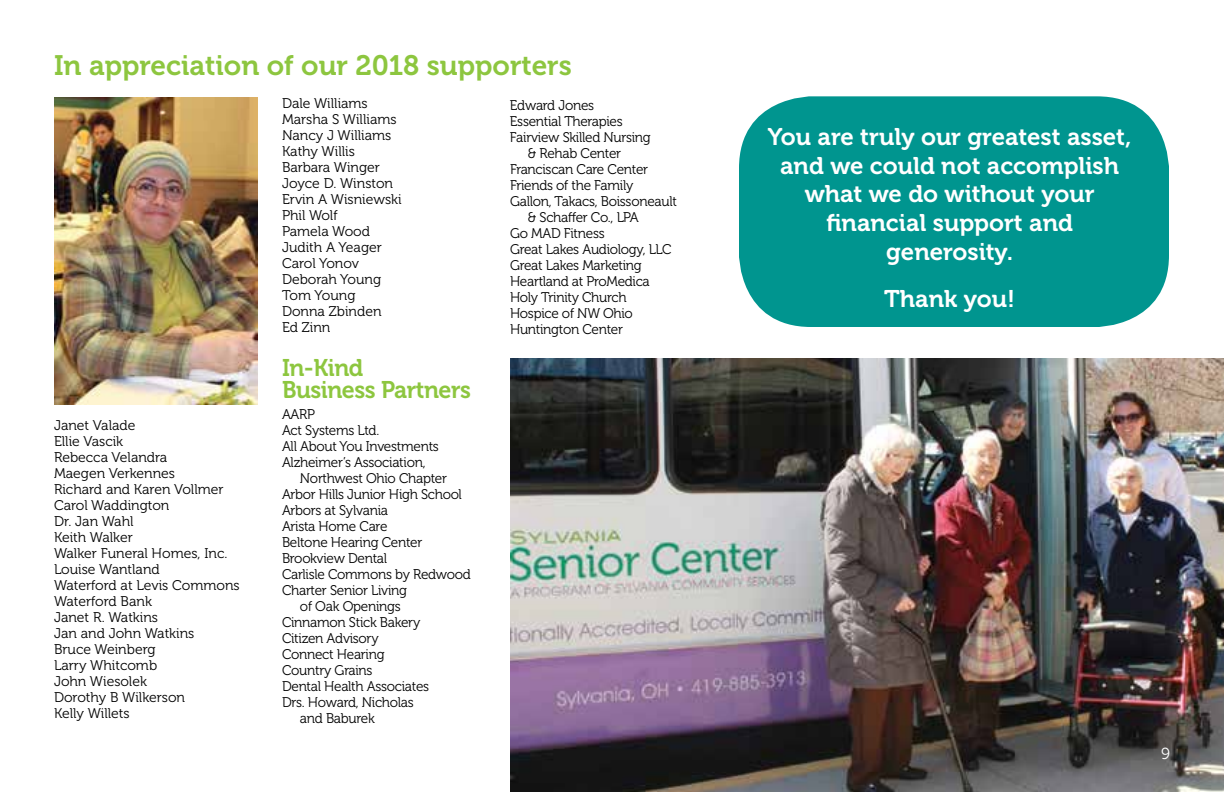
<style>
.page{position:relative;width:1224px;height:792px;background:#fff}
.page>*{position:absolute;margin:0;border:0;box-sizing:border-box;transform-origin:0 0}
.t1{font:28px "Museo 700";color:#8dc63f}
.t2{font:24px/28.8px "Museo 700";color:#fff;text-align:center}
.t3{font:24px/22px "Museo 700";letter-spacing:-.02em;color:#8dc63f}
.t4{font:16px "Museo 300";color:#fff}
.t5{font:14px "Museo 300";letter-spacing:-.02em;color:#000}
.t6{font:14px/16px "Museo 300";color:#000}
</style>
<div class="page">
<img style="left:510px;top:359px;width:714px;height:433px">
<div style="left:739px;top:96px;width:430px;height:231px;background:#00958f;border-radius:72px"></div>
<img style="left:54px;top:97px;width:204px;height:307px">
<h1 class="t1" style="left:54px;top:50px;width:519px">In appreciation of our 2018 supporters</h1>
<p class="t6" style="left:54px;top:418px;width:187px">Janet Valade<br>Ellie Vascik<br>Rebecca Velandra<br>Maegen Verkennes<br>Richard and Karen Vollmer<br>Carol Waddington<br>Dr. Jan Wahl<br>Keith Walker<br>Walker Funeral Homes, Inc.<br>Louise Wantland<br>Waterford at Levis Commons<br>Waterford Bank<br>Janet R. Watkins<br>Jan and John Watkins<br>Bruce Weinberg<br>Larry Whitcomb<br>John Wiesolek<br>Dorothy B Wilkerson<br>Kelly Willets</p>
<p class="t6" style="left:282px;top:95px;width:121px">Dale Williams<br>Marsha S Williams<br>Nancy J Williams<br>Kathy Willis<br>Barbara Winger<br>Joyce D. Winston<br>Ervin A Wisniewski<br>Phil Wolf<br>Pamela Wood<br>Judith A Yeager<br>Carol Yonov<br>Deborah Young<br>Tom Young<br>Donna Zbinden<br>Ed Zinn</p>
<h2 class="t3" style="left:282px;top:357px;width:191px">In-Kind<br>Business Partners</h2>
<p class="t5" style="left:282px;top:406px;width:35px">AARP</p>
<p class="t5" style="left:282px;top:422px;width:99px">Act Systems Ltd.</p>
<p class="t5" style="left:282px;top:438px;width:158px">All About You Investments</p>
<p class="t5" style="left:282px;top:454px;width:145px">Alzheimer’s Association,</p>
<p class="t5" style="left:300px;top:470px;width:149px">Northwest Ohio Chapter</p>
<p class="t5" style="left:282px;top:486px;width:181px">Arbor Hills Junior High School</p>
<p class="t5" style="left:282px;top:502px;width:107px">Arbors at Sylvania</p>
<p class="t5" style="left:282px;top:518px;width:107px">Arista Home Care</p>
<p class="t5" style="left:282px;top:534px;width:142px">Beltone Hearing Center</p>
<p class="t5" style="left:282px;top:550px;width:107px">Brookview Dental</p>
<p class="t5" style="left:282px;top:566px;width:190px">Carlisle Commons by Redwood</p>
<p class="t5" style="left:282px;top:582px;width:126px">Charter Senior Living</p>
<p class="t5" style="left:300px;top:598px;width:102px">of Oak Openings</p>
<p class="t5" style="left:282px;top:614px;width:140px">Cinnamon Stick Bakery</p>
<p class="t5" style="left:282px;top:630px;width:98px">Citizen Advisory</p>
<p class="t5" style="left:282px;top:646px;width:104px">Connect Hearing</p>
<p class="t5" style="left:282px;top:662px;width:92px">Country Grains</p>
<p class="t5" style="left:282px;top:678px;width:149px">Dental Health Associates</p>
<p class="t5" style="left:282px;top:694px;width:133px">Drs. Howard, Nicholas</p>
<p class="t5" style="left:300px;top:710px;width:76px">and Baburek</p>
<p class="t5" style="left:510px;top:97px;width:86px">Edward Jones</p>
<p class="t5" style="left:510px;top:113px;width:114px">Essential Therapies</p>
<p class="t5" style="left:510px;top:129px;width:142px">Fairview Skilled Nursing</p>
<p class="t5" style="left:528px;top:145px;width:95px">&amp; Rehab Center</p>
<p class="t5" style="left:510px;top:161px;width:140px">Franciscan Care Center</p>
<p class="t5" style="left:510px;top:178px;width:125px">Friends of the Family</p>
<p class="t5" style="left:510px;top:194px;width:168px">Gallon, Takacs, Boissoneault</p>
<p class="t5" style="left:528px;top:209px;width:112px">&amp; Schaffer Co., LPA</p>
<p class="t5" style="left:510px;top:225px;width:96px">Go MAD Fitness</p>
<p class="t5" style="left:510px;top:242px;width:163px">Great Lakes Audiology, LLC</p>
<p class="t5" style="left:510px;top:258px;width:133px">Great Lakes Marketing</p>
<p class="t5" style="left:510px;top:274px;width:141px">Heartland at ProMedica</p>
<p class="t5" style="left:510px;top:290px;width:118px">Holy Trinity Church</p>
<p class="t5" style="left:510px;top:306px;width:124px">Hospice of NW Ohio</p>
<p class="t5" style="left:510px;top:322px;width:115px">Huntington Center</p>
<h2 class="t2" style="left:768px;top:122px;width:365px">You are truly our greatest asset, and we could not accomplish what we do without your financial support and generosity.</h2>
<h2 class="t2" style="left:884px;top:284px;width:132px">Thank you!</h2>
<p class="t4" style="left:1161px;top:745px;width:10px">9</p>
</div>
